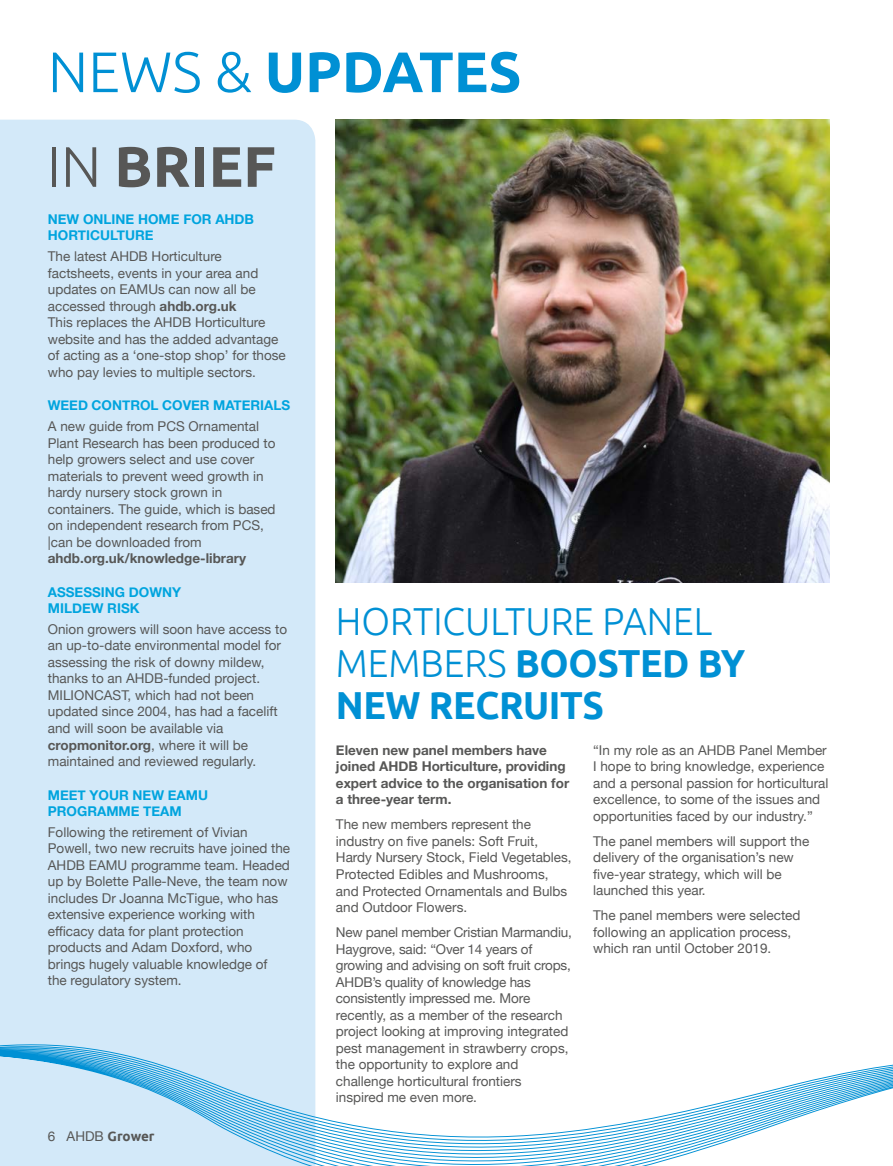
<style>
.page{position:relative;width:893px;height:1166px;background:#fff}
.page>*{position:absolute;margin:0;border:0;box-sizing:border-box;transform-origin:0 0}
.Heading{font:700 57px "Ubuntu";color:#0090d4}
.Heading-2{font:700 57px "Ubuntu";color:#575756}
.Article_Title_Headin{font:300 39px/42px "Ubuntu";color:#0090d4;scale:.95 1}
.MAIN_BODY{font:13.5px/16.5px "Helvetica Neue";color:#575756}
.Sub_header{font:700 13.5px/16.5px "Helvetica Neue";color:#00a4de}
.MAIN_BODY-2{font:700 13.5px/16.5px "Helvetica Neue";color:#575756}
.t1{font:700 13.5px "Ubuntu";letter-spacing:-.01em;color:#575756}
.s1{font-weight:300}
.s2{font-weight:700}
.s3{font-family:"Helvetica Neue";font-weight:400}
</style>
<div class="page">
<img style="left:336px;top:120px;width:493px;height:462px">
<div style="left:0;top:120px;width:315px;height:853px;background:#d3e9f9"></div>
<svg style="left:0;top:973px;width:893px;height:192px"></svg>
<p class="Heading" style="left:48px;top:37px;width:475px"><span class="s1">NEWS &amp;</span> UPDATES</p>
<p class="Heading-2" style="left:47px;top:132px;width:231px"><span class="s1">IN</span> BRIEF</p>
<p class="Sub_header" style="left:48px;top:211px;width:208px">NEW ONLINE HOME FOR AHDB<br>HORTICULTURE</p>
<p class="MAIN_BODY" style="left:48px;top:249px;width:240px">The latest AHDB Horticulture factsheets, events in your area and updates on EAMUs can now all be accessed through <span class="s2">ahdb.org.uk<br></span>This replaces the AHDB Horticulture website and has the added advantage of acting as a ‘one-stop shop’ for those who pay levies to multiple sectors.</p>
<p class="Sub_header" style="left:48px;top:397px;width:244px">WEED CONTROL COVER MATERIALS</p>
<p class="MAIN_BODY" style="left:48px;top:418px;width:229px">A new guide from PCS Ornamental<br>Plant Research has been produced to help growers select and use cover materials to prevent weed growth in hardy nursery stock grown in containers. The guide, which is based on independent research from PCS, |can be downloaded from <span class="s2">ahdb.org.uk/knowledge-library</span></p>
<p class="Sub_header" style="left:48px;top:583px;width:135px">ASSESSING DOWNY<br>MILDEW RISK</p>
<p class="MAIN_BODY" style="left:48px;top:621px;width:241px">Onion growers will soon have access to an up-to-date environmental model for assessing the risk of downy mildew, thanks to an AHDB-funded project.<br>MILIONCAST, which had not been updated since 2004, has had a facelift and will soon be available via <span class="s2">cropmonitor.org</span>, where it will be maintained and reviewed regularly.</p>
<p class="Sub_header" style="left:48px;top:786px;width:162px">MEET YOUR NEW EAMU<br>PROGRAMME TEAM</p>
<p class="MAIN_BODY" style="left:48px;top:824px;width:244px">Following the retirement of Vivian Powell, two new recruits have joined the AHDB EAMU programme team. Headed up by Bolette Palle-Neve, the team now includes Dr Joanna McTigue, who has extensive experience working with efficacy data for plant protection products and Adam Doxford, who brings hugely valuable knowledge of<br>the regulatory system.</p>
<p class="t1" style="left:48px;top:1127px;width:108px"><span class="s3">6 AHDB</span> Grower</p>
<p class="Article_Title_Headin" style="left:336px;top:599px;width:433px">HORTICULTURE PANEL<br>MEMBERS <span class="s2">BOOSTED BY<br>NEW RECRUITS</span></p>
<p class="MAIN_BODY-2" style="left:336px;top:742px;width:235px">Eleven new panel members have joined AHDB Horticulture, providing expert advice to the organisation for a three-year term.</p>
<p class="MAIN_BODY" style="left:336px;top:817px;width:237px">The new members represent the industry on five panels: Soft Fruit, Hardy Nursery Stock, Field Vegetables, Protected Edibles and Mushrooms, and Protected Ornamentals and Bulbs and Outdoor Flowers.</p>
<p class="MAIN_BODY" style="left:336px;top:924px;width:237px">New panel member Cristian Marmandiu, Haygrove, said: “Over 14 years of growing and advising on soft fruit crops, AHDB’s quality of knowledge has consistently impressed me. More recently, as a member of the research project looking at improving integrated pest management in strawberry crops, the opportunity to explore and challenge horticultural frontiers inspired me even more.</p>
<p class="MAIN_BODY" style="left:593px;top:742px;width:237px">“In my role as an AHDB Panel Member I hope to bring knowledge, experience and a personal passion for horticultural excellence, to some of the issues and opportunities faced by our industry.”</p>
<p class="MAIN_BODY" style="left:593px;top:833px;width:218px">The panel members will support the delivery of the organisation’s new five-year strategy, which will be launched this year.</p>
<p class="MAIN_BODY" style="left:593px;top:907px;width:209px">The panel members were selected following an application process, which ran until October 2019.</p>
</div>
